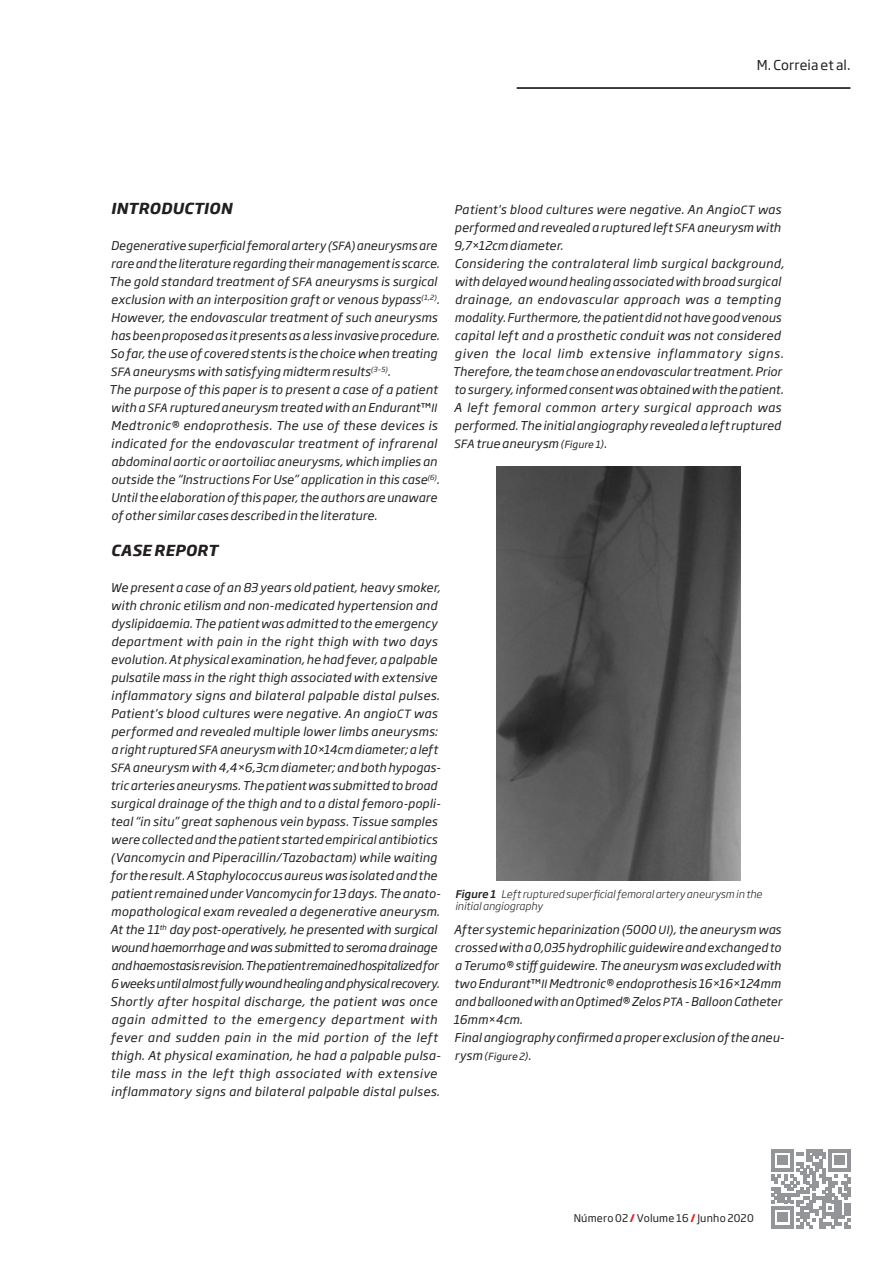
<style>
.page{position:relative;width:893px;height:1263px;background:#fff}
.page>*{position:absolute;margin:0;border:0;box-sizing:border-box;transform-origin:0 0}
._05__subtítulos{font:italic 700 15px "Soho Gothic Pro";letter-spacing:.02em;color:#231f20}
._03__autores{font:13.5px "Soho Gothic Pro";letter-spacing:.01em;color:#231f20}
._06__miolo{font:italic 12px/18px "Soho Gothic Pro";letter-spacing:.015em;color:#231f20}
._06__miolo-2{font:italic 12px/18px "Soho Gothic Pro";letter-spacing:.035em;color:#231f20}
.t1{font:italic 300 10.5px/12px "Soho Gothic Pro";letter-spacing:.005em;color:#231f20}
.t2{font:10.5px "Soho Gothic Pro";letter-spacing:.015em;color:#231f20}
._06__miolo-3{font:italic 9.75px "Soho Gothic Pro";letter-spacing:.02em;color:#231f20}
.s1{font-size:11.25px}
.s2{font-size:9.75px}
.s3{font-weight:500}
.s4{font-size:12px}
.s5{font-family:"Soho Std";font-weight:700;color:#e51a23}
</style>
<div class="page">
<hr style="left:517px;top:87px;width:333px;height:2px;background:#000">
<svg style="left:771px;top:1149px;width:80px;height:79px"></svg>
<img style="left:497px;top:466px;width:243px;height:414px">
<p class="_03__autores" style="left:757px;top:55px;width:95px">M. Correia et al.</p>
<p class="_05__subtítulos" style="left:111px;top:197px;width:123px">INTRODUCTION</p>
<p class="_06__miolo" style="left:109px;top:236px;width:332px">Degenerative superficial femoral artery (<span class="s1">SFA</span>) aneurysms are rare and the literature regarding their management is scarce.<br>The gold standard treatment of <span class="s1">SFA</span> aneurysms is surgical exclusion with an interposition graft or venous bypass<sup>(1,2)</sup>.<br>However, the endovascular treatment of such aneurysms has been proposed as it presents as a less invasive procedure.<br>So far, the use of covered stents is the choice when treating <span class="s1">SFA</span> aneurysms with satisfying midterm results<sup>(3–5)</sup>.</p>
<p class="_06__miolo" style="left:109px;top:380px;width:332px">The purpose of this paper is to present a case of a patient with a <span class="s1">SFA</span> ruptured aneurysm treated with an Endurant™<span class="s1">II </span>Medtronic® endoprothesis. The use of these devices is indicated for the endovascular treatment of infrarenal abdominal aortic or aortoiliac aneurysms, which implies an outside the “Instructions For Use” application in this case<sup>(6)</sup>.<br>Until the elaboration of this paper, the authors are unaware of other similar cases described in the literature.</p>
<p class="_05__subtítulos" style="left:111px;top:539px;width:108px">CASE REPORT</p>
<p class="_06__miolo" style="left:110px;top:578px;width:332px">We present a case of an 83 years old patient, heavy smoker, with chronic etilism and non-medicated hypertension and dyslipidaemia. The patient was admitted to the emergency department with pain in the right thigh with two days evolution. At physical examination, he had fever, a palpable pulsatile mass in the right thigh associated with extensive inflammatory signs and bilateral palpable distal pulses.<br>Patient's blood cultures were negative. An angio<span class="s1">CT</span> was performed and revealed multiple lower limbs aneurysms: a right ruptured <span class="s1">SFA</span> aneurysm with 10×14cm diameter; a left <span class="s1">SFA</span> aneurysm with 4,4×6,3cm diameter; and both hypogas&shy;tric arteries aneurysms. The patient was submitted to broad surgical drainage of the thigh and to a distal femoro-popli&shy;teal “in situ” great saphenous vein bypass. Tissue samples were collected and the patient started empirical antibiotics (Vancomycin and Piperacillin/Tazobactam) while waiting for the result. A Staphylococcus aureus was isolated and the patient remained under Vancomycin for 13 days. The anato&shy;mopathological exam revealed a degenerative aneurysm.<br>At the 11<sup>th</sup> day post-operatively, he presented with surgical wound haemorrhage and was submitted to seroma drainage and haemostasis revision. The patient remained hospitalized for 6 weeks until almost fully wound healing and physical recovery.</p>
<p class="_06__miolo-2" style="left:110px;top:992px;width:332px">Shortly after hospital discharge, the patient was once again admitted to the emergency department with fever and sudden pain in the mid portion of the left thigh. At physical examination, he had a palpable pulsa&shy;tile mass in the left thigh associated with extensive inflammatory signs and bilateral palpable distal pulses.</p>
<p class="_06__miolo" style="left:454px;top:200px;width:329px;text-align:justify">Patient's blood cultures were negative. An Angio<span class="s1">CT</span> was performed and revealed a ruptured left <span class="s1">SFA</span> aneurysm with 9,7×12cm diameter.</p>
<p class="_06__miolo" style="left:452px;top:254px;width:333px">Considering the contralateral limb surgical background, with delayed wound healing associated with broad surgical drainage, an endovascular approach was a tempting modality. Furthermore, the patient did not have good venous capital left and a prosthetic conduit was not considered given the local limb extensive inflammatory signs.<br>Therefore, the team chose an endovascular treatment. Prior to surgery, informed consent was obtained with the patient.<br>A left femoral common artery surgical approach was performed. The initial angiography revealed a left ruptured <span class="s1">SFA</span> true aneurysm <span class="s2">(Figure 1)</span>.</p>
<p class="t1" style="left:455px;top:887px;width:309px"><span class="s3">Figure 1</span> Left ruptured superficial femoral artery aneurysm in the initial angiography</p>
<p class="_06__miolo" style="left:453px;top:920px;width:330px;text-align:justify">After systemic heparinization (5000 <span class="s1">UI</span>), the aneurysm was crossed with a 0,035 hydrophilic guidewire and exchanged to a Terumo® stiff guidewire. The aneurysm was excluded with two Endurant™<span class="s1">II</span> Medtronic® endoprothesis 16×16×124mm and ballooned with an Optimed® Zelos <span class="s1">PTA</span> - Balloon Catheter 16mm×4cm.</p>
<p class="_06__miolo" style="left:454px;top:1028px;width:331px">Final angiography confirmed a proper exclusion of the aneu-</p>
<p class="_06__miolo-3" style="left:455px;top:1049px;width:78px"><span class="s4">rysm</span> (Figure 2)<span class="s4">.</span></p>
<p class="t2" style="left:574px;top:1210px;width:181px">Número 02 <span class="s5">/</span> Volume 16 <span class="s5">/</span> Junho 2020</p>
</div>
